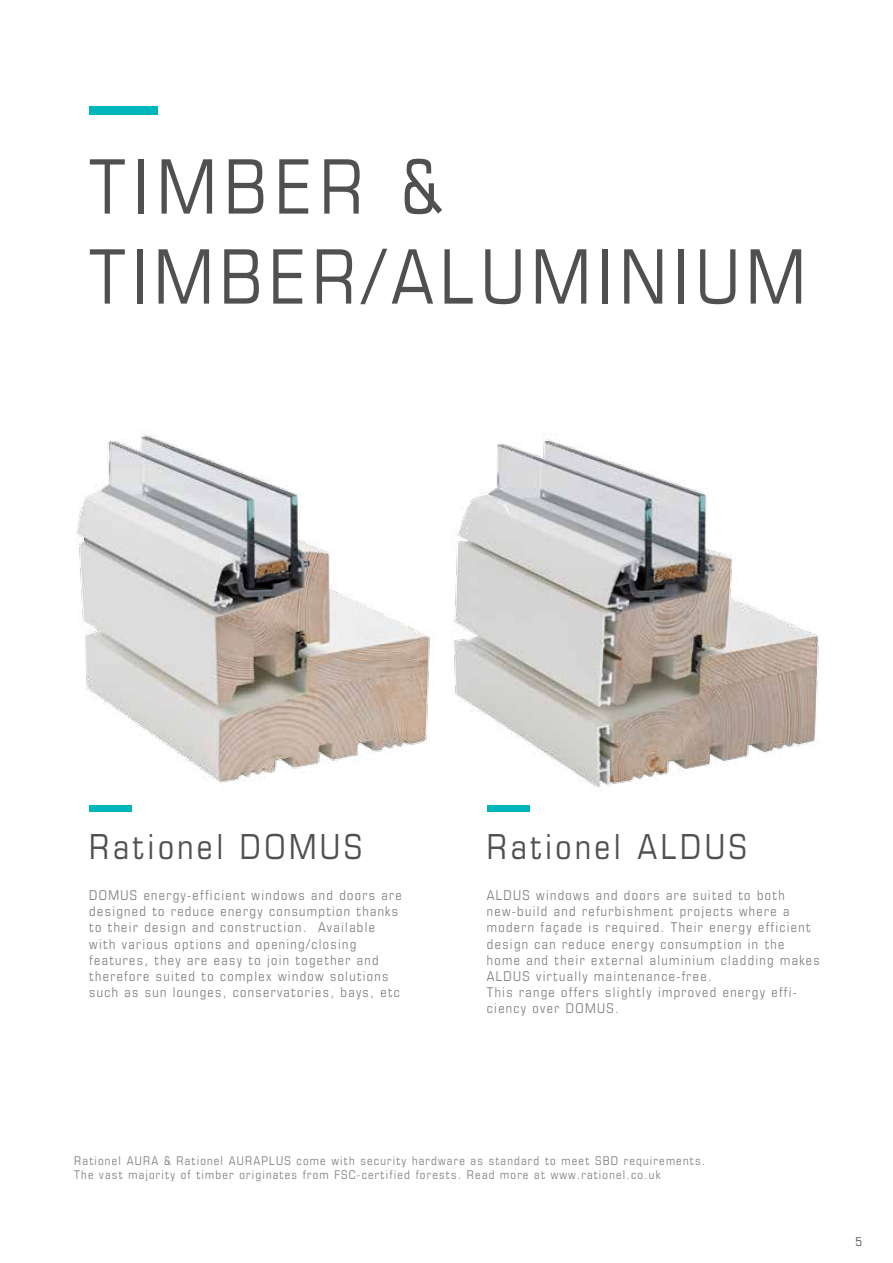
<style>
.page{position:relative;width:893px;height:1263px;background:#fff}
.page>*{position:absolute;margin:0;border:0;box-sizing:border-box;transform-origin:0 0}
.t1{font:condensed 75px/90px "Eurostile LT Std";letter-spacing:.08em;color:#50504f}
.t2{font:condensed 34.5px "Eurostile LT Std";letter-spacing:.1em;color:#50504f}
.t3{font:condensed 13.5px/16.2px "Eurostile LT Std";letter-spacing:.1em;color:#868382}
.t4{font:condensed 12px/14.4px "Eurostile LT Std";letter-spacing:.1em;color:#868382}
.t5{font:condensed 12px "Eurostile LT Std";color:#50504f}
</style>
<div class="page">
<div style="left:89px;top:106px;width:68px;height:9px;background:#00b6bd"></div>
<div style="left:487px;top:805px;width:42px;height:6px;background:#00b6bd"></div>
<img style="left:76px;top:430px;width:312px;height:382px">
<img style="left:388px;top:434px;width:433px;height:354px">
<h1 class="t1" style="left:89px;top:141px;width:718px">TIMBER &amp;<br>TIMBER/ALUMINIUM</h1>
<h2 class="t2" style="left:89px;top:826px;width:275px">Rationel DOMUS</h2>
<p class="t3" style="left:89px;top:887px;width:314px">DOMUS energy-efficient windows and doors are designed to reduce energy consumption thanks to their design and construction. Available with various options and opening/closing features, they are easy to join together and therefore suited to complex window solutions such as sun lounges, conservatories, bays, etc</p>
<h2 class="t2" style="left:487px;top:826px;width:262px">Rationel ALDUS</h2>
<p class="t3" style="left:487px;top:887px;width:334px">ALDUS windows and doors are suited to both new-build and refurbishment projects where a modern façade is required. Their energy efficient design can reduce energy consumption in the home and their external aluminium cladding makes ALDUS virtually maintenance-free.<br>This range offers slightly improved energy effi&shy;ciency over DOMUS.</p>
<p class="t4" style="left:74px;top:1153px;width:632px">Rationel AURA &amp; Rationel AURAPLUS come with security hardware as standard to meet SBD requirements.<br>The vast majority of timber originates from FSC-certified forests. Read more at www.rationel.co.uk</p>
<p class="t5" style="left:855px;top:1234px;width:8px">5</p>
</div>
